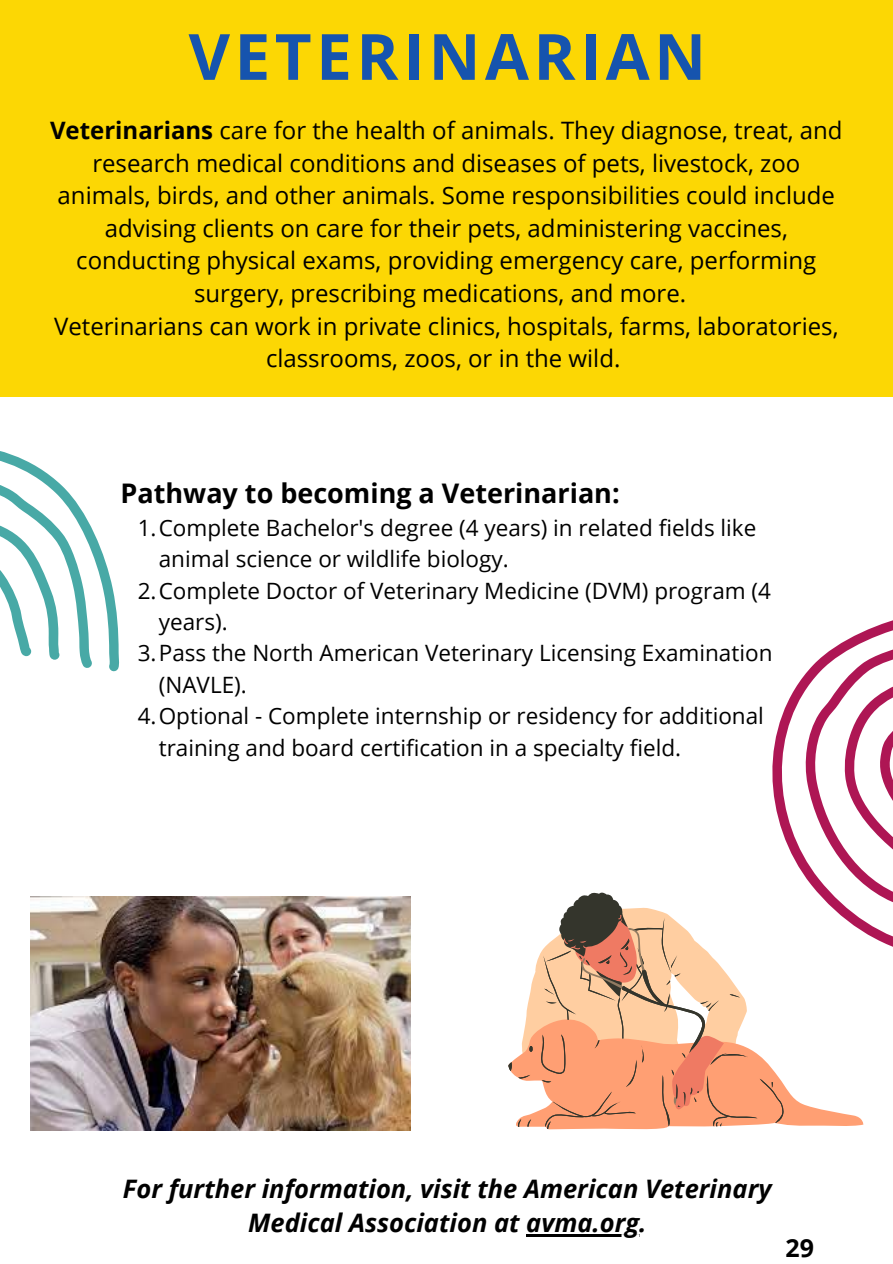
<style>
.page{position:relative;width:893px;height:1264px;background:#fff}
.page>*{position:absolute;margin:0;border:0;box-sizing:border-box;transform-origin:0 0}
.t1{font:700 63.75px "Open Sans";letter-spacing:.07em;color:#1654ae}
.t2{font:700 27px "Open Sans";color:#000}
.t3{font:italic 700 25.5px/34.8px "Open Sans";color:#000;text-align:center}
.t4{font:700 24.9px "Open Sans";color:#000}
.t5{font:24px/32.5px "Open Sans";color:#000;text-align:center}
.t6{font:22.5px/31.5px "Open Sans";color:#000}
.s1{font-weight:700}
</style>
<div class="page">
<div style="left:0;top:0;width:892px;height:396px;background:#fcd704"></div>
<img style="left:30px;top:896px;width:380px;height:234px">
<svg style="left:508px;top:892px;width:355px;height:238px"></svg>
<svg style="left:0;top:451px;width:120px;height:220px"></svg>
<hr style="left:526px;top:1234px;width:113px;height:2px;background:#000">
<svg style="left:756px;top:620px;width:136px;height:343px"></svg>
<p class="t1" style="left:188px;top:12px;width:519px">VETERINARIAN</p>
<p class="t5" style="left:50px;top:113px;width:794px"><span class="s1">Veterinarians</span> care for the health of animals. They diagnose, treat, and research medical conditions and diseases of pets, livestock, zoo animals, birds, and other animals. Some responsibilities could include advising clients on care for their pets, administering vaccines, conducting physical exams, providing emergency care, performing surgery, prescribing medications, and more.</p>
<p class="t5" style="left:54px;top:309px;width:785px">Veterinarians can work in private clinics, hospitals, farms, laboratories, classrooms, zoos, or in the wild.</p>
<p class="t2" style="left:121px;top:474px;width:500px">Pathway to becoming a Veterinarian:</p>
<p class="t6" style="left:159px;top:511px;width:599px;text-indent:-21px">1.Complete Bachelor's degree (4 years) in related fields like animal science or wildlife biology.</p>
<p class="t6" style="left:159px;top:574px;width:613px;text-indent:-21px">2.Complete Doctor of Veterinary Medicine (DVM) program (4 years).</p>
<p class="t6" style="left:159px;top:637px;width:615px;text-indent:-21px">3.Pass the North American Veterinary Licensing Examination (NAVLE).</p>
<p class="t6" style="left:159px;top:700px;width:606px;text-indent:-21px">4.Optional - Complete internship or residency for additional training and board certification in a specialty field.</p>
<p class="t3" style="left:123px;top:1170px;width:650px">For further information, visit the American Veterinary<br>Medical Association at avma.org.</p>
<p class="t4" style="left:785px;top:1229px;width:30px">29</p>
</div>
